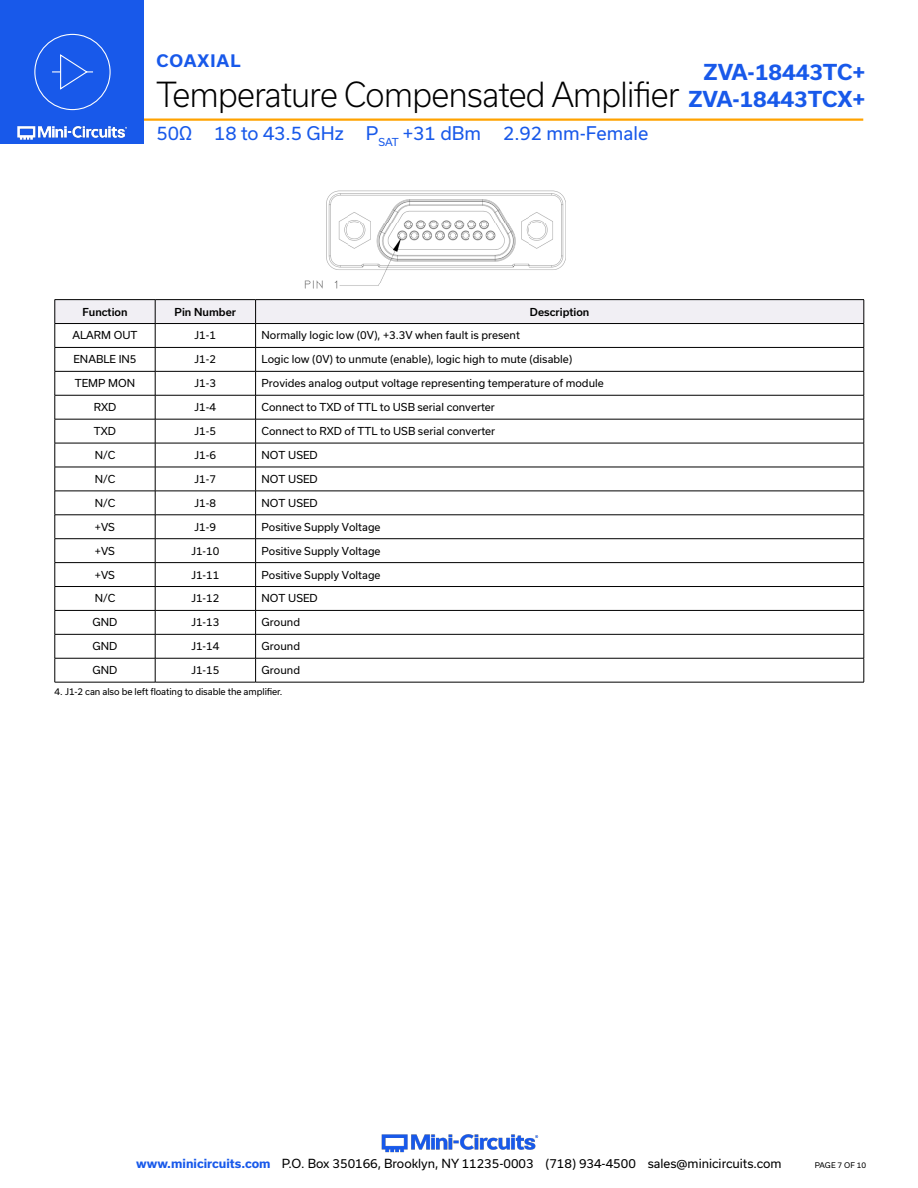
<style>
.page{position:relative;width:918px;height:1188px;background:#fff}
.page>*{position:absolute;margin:0;border:0;box-sizing:border-box;transform-origin:0 0}
.t1{font:300 33px "Usual";letter-spacing:-.02em;color:#000;scale:.95 1}
.t2{font:700 21px "Usual";color:#1859ea}
.t3{font:18px "Usual";color:#1859ea}
.t4{font:700 16.5px "Usual";letter-spacing:.065em;color:#1859ea}
.t5{font:12px "Usual";color:#000}
.Table_Body_Left_Justified{font:10.5px "Usual";color:#000}
.Table_Body_Center{font:10.5px "Usual";color:#000}
.Table_Header_Center{font:500 10.5px "Usual";color:#000}
.Notes{font:9px "Usual";letter-spacing:-.01em;color:#000}
.t6{font:7.5px "Usual";color:#000}
.s1{font-weight:700;font-size:21px;color:#1859ea}
.s2{font-weight:700;color:#1859ea}
</style>
<div class="page">
<img style="left:381px;top:1134px;width:158px;height:19px">
<hr style="left:130px;top:118px;width:733px;height:3px;background:#ffa300">
<div style="left:0;top:0;width:144px;height:144px;background:#1859ea"></div>
<img style="left:17px;top:120px;width:128px;height:20px">
<div style="left:34px;top:34px;width:77px;height:76px;border:1px solid #fff;border-radius:50%"></div>
<svg style="left:52px;top:54px;width:41px;height:36px"></svg>
<hr style="left:55px;top:299px;width:100px;height:1px;background:#000">
<hr style="left:155px;top:299px;width:101px;height:1px;background:#000">
<hr style="left:256px;top:299px;width:608px;height:1px;background:#000">
<hr style="left:55px;top:682px;width:100px;height:1px;background:#000">
<hr style="left:155px;top:682px;width:101px;height:1px;background:#000">
<hr style="left:256px;top:682px;width:608px;height:1px;background:#000">
<svg style="left:55px;top:300px;width:810px;height:382px"></svg>
<img style="left:304px;top:190px;width:262px;height:99px">
<h3 class="t4" style="left:156px;top:51px;width:86px">COAXIAL</h3>
<h2 class="t2" style="left:703px;top:61px;width:164px">ZVA-18443TC+</h2>
<h1 class="t1" style="left:156px;top:76px;width:748px">Temperature Compensated Amplifier <span class="s1">ZVA-18443TCX+</span></h1>
<h3 class="t3" style="left:156px;top:123px;width:493px">50Ω 18 to 43.5 GHz P<sub>SAT</sub> +31 dBm 2.92 mm-Female</h3>
<p class="Table_Header_Center" style="left:82px;top:306px;width:47px">Function</p>
<p class="Table_Header_Center" style="left:175px;top:306px;width:63px">Pin Number</p>
<p class="Table_Header_Center" style="left:530px;top:306px;width:61px">Description</p>
<p class="Table_Body_Center" style="left:72px;top:329px;width:67px">ALARM OUT</p>
<p class="Table_Body_Left_Justified" style="left:195px;top:329px;width:23px">J1-1</p>
<p class="Table_Body_Left_Justified" style="left:262px;top:329px;width:260px">Normally logic low (0V), +3.3V when fault is present</p>
<p class="Table_Body_Center" style="left:73px;top:353px;width:65px">ENABLE IN5</p>
<p class="Table_Body_Left_Justified" style="left:195px;top:353px;width:23px">J1-2</p>
<p class="Table_Body_Left_Justified" style="left:262px;top:353px;width:312px">Logic low (0V) to unmute (enable), logic high to mute (disable)</p>
<p class="Table_Body_Center" style="left:75px;top:377px;width:62px">TEMP MON</p>
<p class="Table_Body_Left_Justified" style="left:195px;top:377px;width:23px">J1-3</p>
<p class="Table_Body_Left_Justified" style="left:262px;top:377px;width:344px">Provides analog output voltage representing temperature of module</p>
<p class="Table_Body_Center" style="left:94px;top:401px;width:24px">RXD</p>
<p class="Table_Body_Left_Justified" style="left:195px;top:401px;width:23px">J1-4</p>
<p class="Table_Body_Left_Justified" style="left:262px;top:401px;width:235px">Connect to TXD of TTL to USB serial converter</p>
<p class="Table_Body_Center" style="left:94px;top:425px;width:24px">TXD</p>
<p class="Table_Body_Left_Justified" style="left:195px;top:425px;width:23px">J1-5</p>
<p class="Table_Body_Left_Justified" style="left:262px;top:425px;width:235px">Connect to RXD of TTL to USB serial converter</p>
<p class="Table_Body_Center" style="left:95px;top:449px;width:22px">N/C</p>
<p class="Table_Body_Left_Justified" style="left:195px;top:449px;width:23px">J1-6</p>
<p class="Table_Body_Left_Justified" style="left:262px;top:449px;width:58px">NOT USED</p>
<p class="Table_Body_Center" style="left:95px;top:473px;width:22px">N/C</p>
<p class="Table_Body_Left_Justified" style="left:195px;top:473px;width:23px">J1-7</p>
<p class="Table_Body_Left_Justified" style="left:262px;top:473px;width:58px">NOT USED</p>
<p class="Table_Body_Center" style="left:95px;top:497px;width:22px">N/C</p>
<p class="Table_Body_Left_Justified" style="left:195px;top:497px;width:23px">J1-8</p>
<p class="Table_Body_Left_Justified" style="left:262px;top:497px;width:58px">NOT USED</p>
<p class="Table_Body_Center" style="left:95px;top:521px;width:22px">+VS</p>
<p class="Table_Body_Left_Justified" style="left:195px;top:521px;width:23px">J1-9</p>
<p class="Table_Body_Left_Justified" style="left:262px;top:521px;width:121px">Positive Supply Voltage</p>
<p class="Table_Body_Center" style="left:95px;top:545px;width:22px">+VS</p>
<p class="Table_Body_Left_Justified" style="left:191px;top:545px;width:30px">J1-10</p>
<p class="Table_Body_Left_Justified" style="left:262px;top:545px;width:121px">Positive Supply Voltage</p>
<p class="Table_Body_Center" style="left:95px;top:569px;width:22px">+VS</p>
<p class="Table_Body_Left_Justified" style="left:191px;top:569px;width:30px">J1-11</p>
<p class="Table_Body_Left_Justified" style="left:262px;top:569px;width:121px">Positive Supply Voltage</p>
<p class="Table_Body_Center" style="left:95px;top:592px;width:22px">N/C</p>
<p class="Table_Body_Left_Justified" style="left:191px;top:592px;width:30px">J1-12</p>
<p class="Table_Body_Left_Justified" style="left:262px;top:592px;width:58px">NOT USED</p>
<p class="Table_Body_Center" style="left:93px;top:616px;width:26px">GND</p>
<p class="Table_Body_Left_Justified" style="left:191px;top:616px;width:30px">J1-13</p>
<p class="Table_Body_Left_Justified" style="left:262px;top:616px;width:40px">Ground</p>
<p class="Table_Body_Center" style="left:93px;top:640px;width:26px">GND</p>
<p class="Table_Body_Left_Justified" style="left:191px;top:640px;width:30px">J1-14</p>
<p class="Table_Body_Left_Justified" style="left:262px;top:640px;width:40px">Ground</p>
<p class="Table_Body_Center" style="left:93px;top:664px;width:26px">GND</p>
<p class="Table_Body_Left_Justified" style="left:191px;top:664px;width:30px">J1-15</p>
<p class="Table_Body_Left_Justified" style="left:262px;top:664px;width:40px">Ground</p>
<p class="Notes" style="left:55px;top:687px;width:229px">4. J1-2 can also be left floating to disable the amplifier.</p>
<p class="t5" style="left:136px;top:1157px;width:647px"><span class="s2">www.minicircuits.com</span> P.O. Box 350166, Brooklyn, NY 11235-0003 (718) 934-4500 sales@minicircuits.com</p>
<p class="t6" style="left:815px;top:1161px;width:53px">PAGE 7 OF 10</p>
</div>
